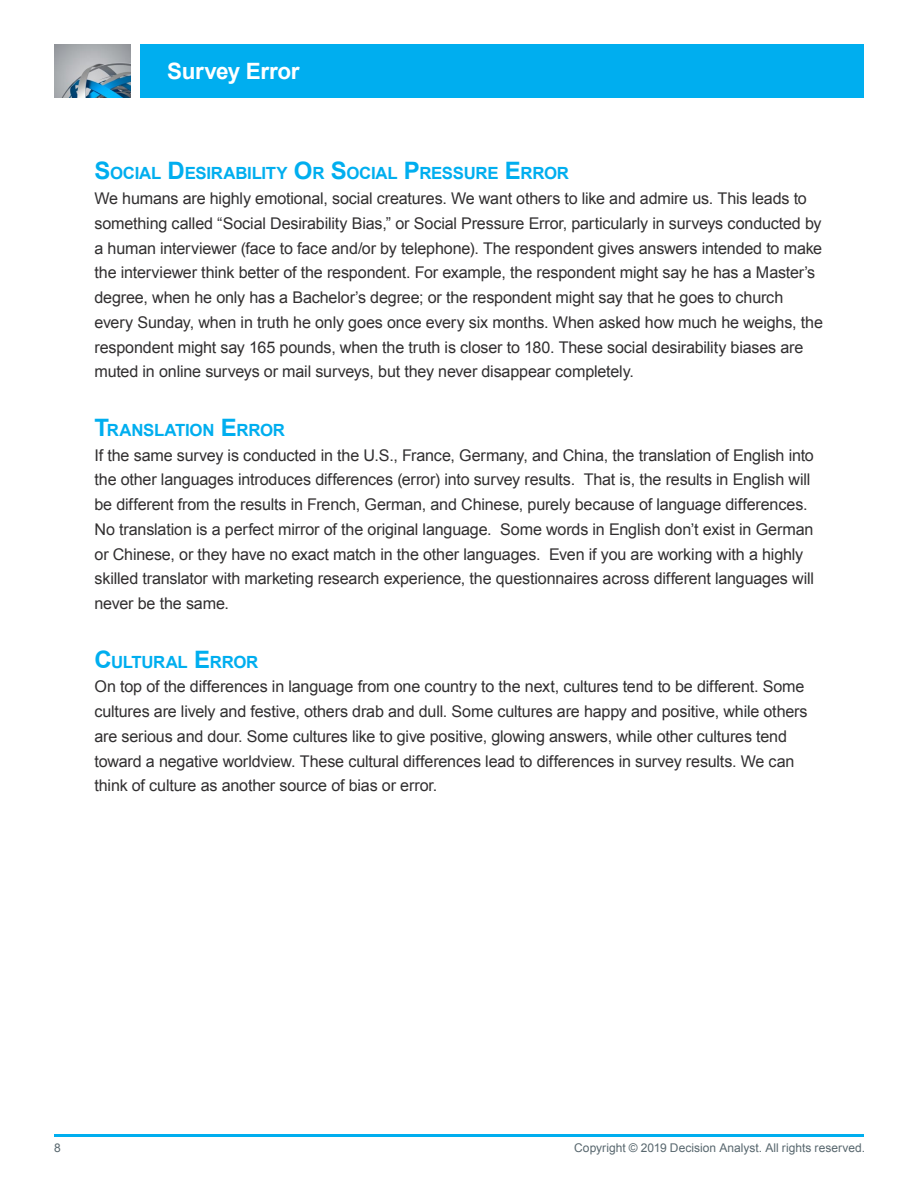
<style>
.page{position:relative;width:918px;height:1188px;background:#fff}
.page>*{position:absolute;margin:0;border:0;box-sizing:border-box;transform-origin:0 0}
.t1{font:700 22.5px "Arial";letter-spacing:-.015em;color:#fff}
.Blue_headers{font:700 16.8px "Arial";letter-spacing:-.015em;color:#00aeef}
.t2{font:16.2px/24.8px "Arial";letter-spacing:-.01em;color:#312f30}
.t3{font:12px "Arial";letter-spacing:.005em;color:#58676e}
.s1{font-size:24px}
</style>
<div class="page">
<hr style="left:54px;top:1134px;width:810px;height:3px;background:#00aeef">
<div style="left:140px;top:44px;width:724px;height:53px;background:#00aeef"></div>
<img style="left:54px;top:44px;width:76px;height:54px">
<h1 class="t1" style="left:167px;top:56px;width:134px">Survey Error</h1>
<p class="Blue_headers" style="left:94px;top:162px;width:337px"><span class="s1">S</span>OCIAL <span class="s1">D</span> ESIRABILITY <span class="s1">O</span>R <span class="s1">S</span>OCIAL <span class="s1">P</span>RESSURE</p>
<p class="Blue_headers" style="left:505px;top:162px;width:29px"><span class="s1">E</span>RROR</p>
<p class="t2" style="left:94px;top:186px;width:730px">We humans are highly emotional, social creatures. We want others to like and admire us. This leads to something called “Social Desirability Bias,” or Social Pressure Error, particularly in surveys conducted by a human interviewer (face to face and/or by telephone). The respondent gives answers intended to make the interviewer think better of the respondent. For example, the respondent might say he has a Master’s degree, when he only has a Bachelor’s degree; or the respondent might say that he goes to church every Sunday, when in truth he only goes once every six months. When asked how much he weighs, the respondent might say 165 pounds, when the truth is closer to 180. These social desirability biases are muted in online surveys or mail surveys, but they never disappear completely.</p>
<p class="Blue_headers" style="left:94px;top:419px;width:155px"><span class="s1">T</span>RANSLATION <span class="s1">E</span>RROR</p>
<p class="t2" style="left:94px;top:443px;width:721px">If the same survey is conducted in the U.S., France, Germany, and China, the translation of English into the other languages introduces differences (error) into survey results. That is, the results in English will be different from the results in French, German, and Chinese, purely because of language differences.<br>No translation is a perfect mirror of the original language. Some words in English don’t exist in German or Chinese, or they have no exact match in the other languages. Even if you are working with a highly skilled translator with marketing research experience, the questionnaires across different languages will never be the same.</p>
<p class="Blue_headers" style="left:94px;top:651px;width:50px"><span class="s1">C</span>ULTUR</p>
<p class="Blue_headers" style="left:166px;top:651px;width:57px">AL <span class="s1">E</span>RROR</p>
<p class="t2" style="left:94px;top:675px;width:715px">On top of the differences in language from one country to the next, cultures tend to be different. Some cultures are lively and festive, others drab and dull. Some cultures are happy and positive, while others are serious and dour. Some cultures like to give positive, glowing answers, while other cultures tend toward a negative worldview. These cultural differences lead to differences in survey results. We can think of culture as another source of bias or error.</p>
<p class="t3" style="left:54px;top:1140px;width:8px">8</p>
<p class="t3" style="left:574px;top:1140px;width:292px">Copyright © 2019 Decision Analyst. All rights reserved.</p>
</div>
